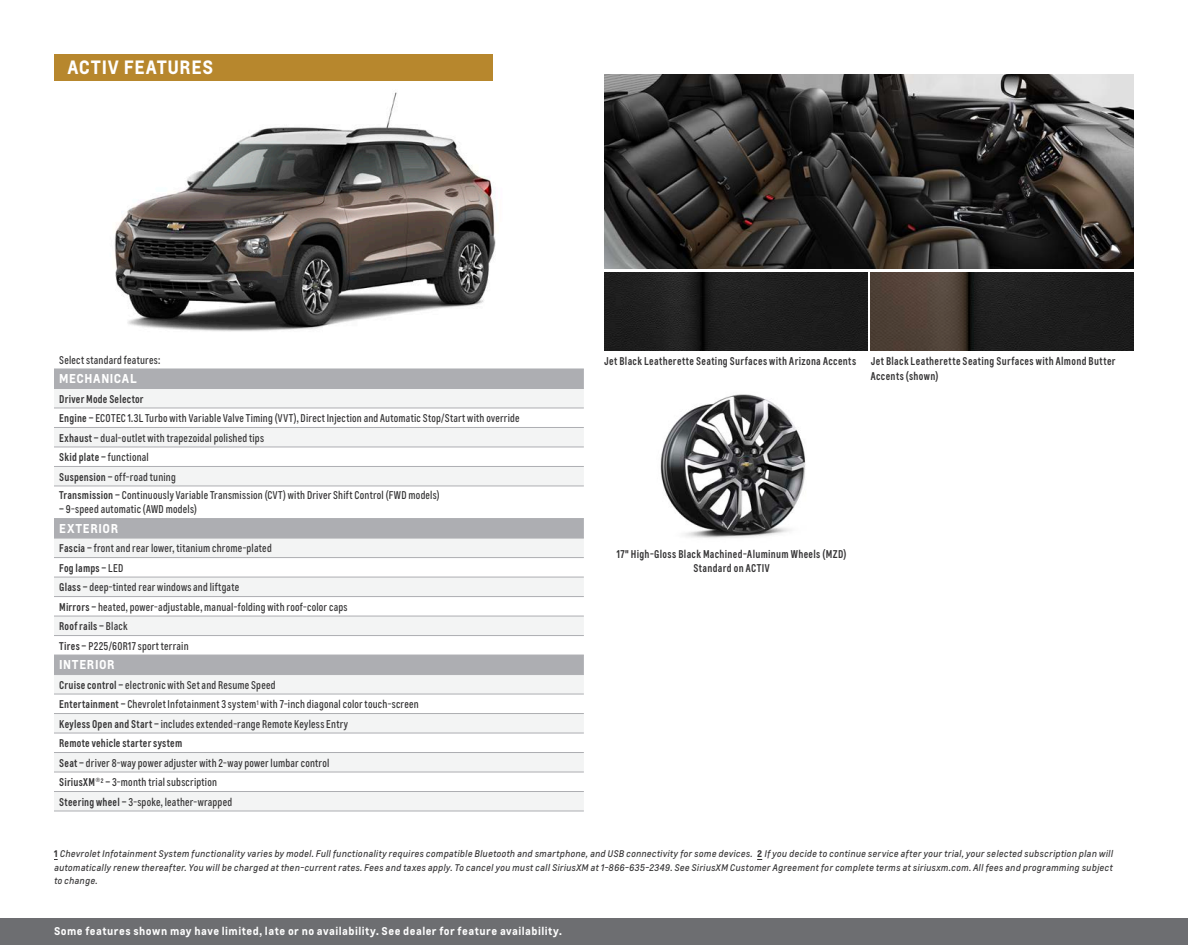
<style>
.page{position:relative;width:1188px;height:945px;background:#fff}
.page>*{position:absolute;margin:0;border:0;box-sizing:border-box;transform-origin:0 0}
.t1{font:700 18px "Louis Global 2";letter-spacing:.04em;color:#fff}
.t2{font:700 12px "Louis Global 2";letter-spacing:.05em;color:#fff}
.t3{font:condensed 10.5px/19.5px "Louis Global 2";letter-spacing:.02em;color:#363536}
.t4{font:600 condensed 10.5px/14.2px "Louis Global 2";letter-spacing:.035em;color:#363536}
.t5{font:700 10.5px "Louis Global 2";letter-spacing:.04em;color:#fff}
.t6{font:italic 9px/13.5px "Louis Global 2";letter-spacing:.03em;color:#363536;text-align:justify}
.s1{font-weight:600}
.s2{font-weight:700;font-style:normal}
</style>
<div class="page">
<img style="left:604px;top:74px;width:530px;height:195px">
<img style="left:871px;top:272px;width:263px;height:79px">
<img style="left:604px;top:272px;width:263px;height:79px">
<img style="left:114px;top:74px;width:382px;height:258px">
<img style="left:660px;top:394px;width:146px;height:144px">
<div style="left:54px;top:54px;width:438px;height:27px;background:#b7872d"></div>
<div style="left:54px;top:370px;width:530px;height:18px;background:#adaeb2"></div>
<svg style="left:54px;top:389px;width:530px;height:422px;fill:#f3f4f4"></svg>
<hr style="left:54px;top:369px;width:530px;height:1px;background:#adaeb2">
<hr style="left:54px;top:388px;width:530px;height:1px;background:#adaeb2">
<hr style="left:54px;top:408px;width:530px;height:1px;background:#adaeb2">
<hr style="left:54px;top:427px;width:530px;height:1px;background:#adaeb2">
<hr style="left:54px;top:447px;width:530px;height:1px;background:#adaeb2">
<hr style="left:54px;top:466px;width:530px;height:1px;background:#adaeb2">
<hr style="left:54px;top:486px;width:530px;height:1px;background:#adaeb2">
<hr style="left:54px;top:518px;width:530px;height:1px;background:#adaeb2">
<hr style="left:54px;top:538px;width:530px;height:1px;background:#adaeb2">
<hr style="left:54px;top:557px;width:530px;height:1px;background:#adaeb2">
<hr style="left:54px;top:577px;width:530px;height:1px;background:#adaeb2">
<hr style="left:54px;top:596px;width:530px;height:1px;background:#adaeb2">
<hr style="left:54px;top:616px;width:530px;height:1px;background:#adaeb2">
<hr style="left:54px;top:635px;width:530px;height:1px;background:#adaeb2">
<hr style="left:54px;top:655px;width:530px;height:1px;background:#adaeb2">
<hr style="left:54px;top:674px;width:530px;height:1px;background:#adaeb2">
<hr style="left:54px;top:694px;width:530px;height:1px;background:#adaeb2">
<hr style="left:54px;top:713px;width:530px;height:1px;background:#adaeb2">
<hr style="left:54px;top:733px;width:530px;height:1px;background:#adaeb2">
<hr style="left:54px;top:752px;width:530px;height:1px;background:#adaeb2">
<hr style="left:54px;top:772px;width:530px;height:1px;background:#adaeb2">
<hr style="left:54px;top:791px;width:530px;height:1px;background:#adaeb2">
<hr style="left:54px;top:811px;width:530px;height:1px;background:#adaeb2">
<div style="left:0;top:918px;width:1188px;height:27px;background:#6d6e71"></div>
<h1 class="t1" style="left:68px;top:54px;width:147px">ACTIV FEATURES</h1>
<p class="t3" style="left:59px;top:350px;width:103px">Select standard features:</p>
<p class="t4" style="left:604px;top:354px;width:253px">Jet Black Leatherette Seating Surfaces with Arizona Accents</p>
<p class="t2" style="left:59px;top:370px;width:79px">MECHANICAL</p>
<p class="t3" style="left:59px;top:389px;width:462px"><span class="s1">Driver Mode Selector<br>Engine –</span> ECOTEC 1.3L Turbo with Variable Valve Timing (VVT), Direct Injection and Automatic Stop/Start with override <span class="s1">Exhaust –</span> dual-outlet with trapezoidal polished tips<br><span class="s1">Skid plate –</span> functional<br><span class="s1">Suspension –</span> off-road tuning</p>
<p class="t3" style="left:59px;top:485px;width:382px"><span class="s1">Transmission –</span> Continuously Variable Transmission (CVT) with Driver Shift Control (FWD models)</p>
<p class="t3" style="left:59px;top:500px;width:139px"><span class="s1">–</span> 9-speed automatic (AWD models)</p>
<p class="t2" style="left:59px;top:519px;width:60px">EXTERIOR</p>
<p class="t3" style="left:59px;top:539px;width:290px"><span class="s1">Fascia –</span> front and rear lower, titanium chrome-plated<br><span class="s1">Fog lamps –</span> LED<br><span class="s1">Glass –</span> deep-tinted rear windows and liftgate<br><span class="s1">Mirrors –</span> heated, power-adjustable, manual-folding with roof-color caps <span class="s1">Roof rails –</span> Black<br><span class="s1">Tires –</span> P225/60R17 sport terrain</p>
<p class="t2" style="left:59px;top:656px;width:57px">INTERIOR</p>
<p class="t3" style="left:59px;top:675px;width:361px"><span class="s1">Cruise control –</span> electronic with Set and Resume Speed<br><span class="s1">Entertainment –</span> Chevrolet Infotainment 3 system<sup>1</sup> with 7-inch diagonal color touch-screen <span class="s1">Keyless Open and Start –</span> includes extended-range Remote Keyless Entry<br><span class="s1">Remote vehicle starter system<br>Seat –</span> driver 8-way power adjuster with 2-way power lumbar control<br><span class="s1">SiriusXM®</span><sup>2</sup> <span class="s1">–</span> 3-month trial subscription<br><span class="s1">Steering wheel –</span> 3-spoke, leather-wrapped</p>
<p class="t4" style="left:617px;top:547px;width:231px;text-align:center">17" High-Gloss Black Machined-Aluminum Wheels (MZD)<br>Standard on ACTIV</p>
<p class="t4" style="left:871px;top:354px;width:246px">Jet Black Leatherette Seating Surfaces with Almond Butter<br>Accents (shown)</p>
<p class="t6" style="left:54px;top:847px;width:1060px"><span class="s2">1</span> Chevrolet Infotainment System functionality varies by model. Full functionality requires compatible Bluetooth and smartphone, and USB connectivity for some devices. <span class="s2">2</span> If you decide to continue service after your trial, your selected subscription plan will automatically renew thereafter. You will be charged at then-current rates. Fees and taxes apply. To cancel you must call SiriusXM at 1-866-635-2349. See SiriusXM Customer Agreement for complete terms at siriusxm.com. All fees and programming subject to change.</p>
<p class="t5" style="left:54px;top:924px;width:509px">Some features shown may have limited, late or no availability. See dealer for feature availability.</p>
</div>
